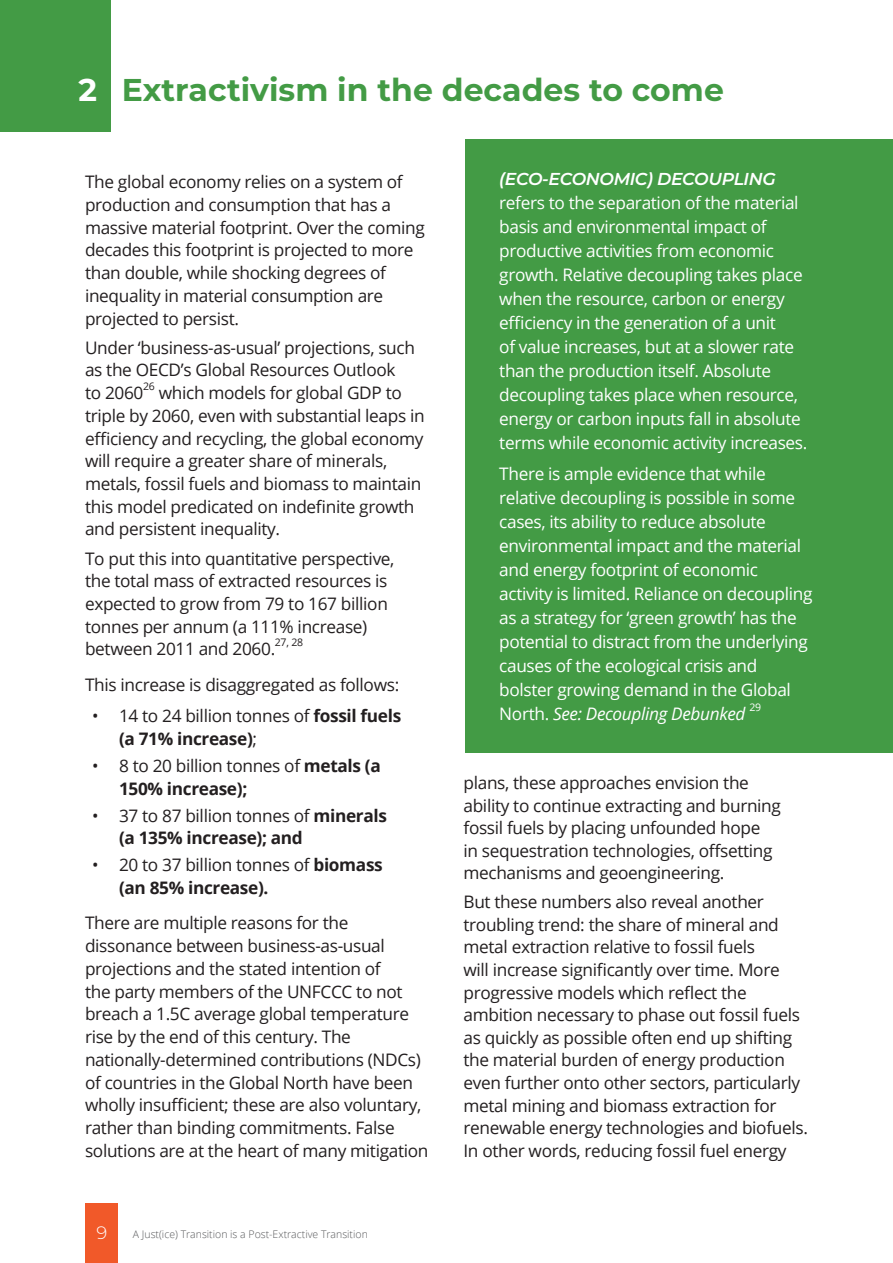
<style>
.page{position:relative;width:893px;height:1263px;background:#fff}
.page>*{position:absolute;margin:0;border:0;box-sizing:border-box;transform-origin:0 0}
.t1{font:700 31.5px "Montserrat";color:#439b45}
.t2{font:700 31.5px "Montserrat";color:#fff}
.t3{font:300 18px "Montserrat";color:#fff}
.Body_content{font:17.25px/22.6px "Open Sans";letter-spacing:-.02em;color:#231f20}
.Body_content-2{font:17.25px/24px "Open Sans";letter-spacing:-.02em;color:#fff}
.t4{font:700 17.25px/22.6px "Open Sans";letter-spacing:-.02em;color:#231f20}
.t5{font:300 10.5px "Open Sans";color:#57585a}
.Body_content-3{font:10.5px "Open Sans";color:#231f20}
.Body_content-4{font:10.5px "Open Sans";color:#fff}
.s1{font-weight:400}
.s2{font-family:"Montserrat";font-weight:600;font-style:italic}
.s3{font-style:italic}
</style>
<div class="page">
<div style="left:465px;top:139px;width:428px;height:614px;background:#439b45"></div>
<div style="left:0;top:0;width:111px;height:132px;background:#439b45"></div>
<div style="left:85px;top:1203px;width:33px;height:60px;background:#f15929"></div>
<p class="t2" style="left:79px;top:67px;width:20px">2</p>
<p class="t1" style="left:122px;top:67px;width:604px">Extractivism in the decades to come</p>
<p class="Body_content" style="left:85px;top:170px;width:341px">The global economy relies on a system of production and consumption that has a massive material footprint. Over the coming decades this footprint is projected to more than double, while shocking degrees of inequality in material consumption are projected to persist.</p>
<p class="Body_content" style="left:85px;top:336px;width:331px">Under ‘business-as-usual’ projections, such as the OECD’s Global Resources Outlook to 2060</p>
<p class="Body_content-3" style="left:143px;top:379px;width:13px">26</p>
<p class="Body_content" style="left:85px;top:381px;width:341px;text-indent:74px">which models for global GDP to triple by 2060, even with substantial leaps in efficiency and recycling, the global economy will require a greater share of minerals, metals, fossil fuels and biomass to maintain this model predicated on indefinite growth and persistent inequality.</p>
<p class="Body_content" style="left:85px;top:546px;width:311px">To put this into quantitative perspective, the total mass of extracted resources is expected to grow from 79 to 167 billion tonnes per annum (a 111% increase) between 2011 and 2060.</p>
<p class="Body_content-3" style="left:275px;top:635px;width:30px">27, 28</p>
<p class="Body_content" style="left:85px;top:673px;width:316px">This increase is disaggregated as follows:</p>
<p class="t4" style="left:119px;top:704px;width:284px;text-indent:-27px"><span class="s1">• 14 to 24 billion tonnes of</span> fossil fuels (a 71% increase)<span class="s1">;</span></p>
<p class="t4" style="left:119px;top:754px;width:263px;text-indent:-27px"><span class="s1">• 8 to 20 billion tonnes of</span> metals (a<br>150% increase);</p>
<p class="t4" style="left:119px;top:803px;width:269px;text-indent:-27px"><span class="s1">• 37 to 87 billion tonnes of</span> minerals (a 135% increase); and</p>
<p class="t4" style="left:119px;top:853px;width:265px;text-indent:-27px"><span class="s1">• 20 to 37 billion tonnes of</span> biomass (an 85% increase).</p>
<p class="Body_content" style="left:85px;top:911px;width:345px">There are multiple reasons for the dissonance between business-as-usual projections and the stated intention of<br>the party members of the UNFCCC to not breach a 1.5C average global temperature rise by the end of this century. The nationally-determined contributions (NDCs) of countries in the Global North have been wholly insufficient; these are also voluntary, rather than binding commitments. False solutions are at the heart of many mitigation</p>
<p class="t3" style="left:97px;top:1220px;width:12px">9</p>
<p class="t5" style="left:133px;top:1227px;width:236px">A Just(ice) Transition is a Post-Extractive Transition</p>
<p class="Body_content-2" style="left:499px;top:167px;width:310px"><span class="s2">(ECO-ECONOMIC) DECOUPLING </span>refers to the separation of the material basis and environmental impact of productive activities from economic growth. Relative decoupling takes place when the resource, carbon or energy efficiency in the generation of a unit<br>of value increases, but at a slower rate than the production itself. Absolute decoupling takes place when resource, energy or carbon inputs fall in absolute terms while economic activity increases.</p>
<p class="Body_content-2" style="left:499px;top:461px;width:315px">There is ample evidence that while relative decoupling is possible in some cases, its ability to reduce absolute environmental impact and the material and energy footprint of economic activity is limited. Reliance on decoupling as a strategy for ‘green growth’ has the potential to distract from the underlying causes of the ecological crisis and bolster growing demand in the Global North. <span class="s3">See: Decoupling Debunked</span></p>
<p class="Body_content-4" style="left:749px;top:700px;width:13px">29</p>
<p class="Body_content" style="left:463px;top:771px;width:319px">plans, these approaches envision the ability to continue extracting and burning fossil fuels by placing unfounded hope<br>in sequestration technologies, offsetting mechanisms and geoengineering.</p>
<p class="Body_content" style="left:463px;top:890px;width:346px">But these numbers also reveal another troubling trend: the share of mineral and metal extraction relative to fossil fuels<br>will increase significantly over time. More progressive models which reflect the ambition necessary to phase out fossil fuels as quickly as possible often end up shifting the material burden of energy production even further onto other sectors, particularly metal mining and biomass extraction for renewable energy technologies and biofuels.<br>In other words, reducing fossil fuel energy</p>
</div>
